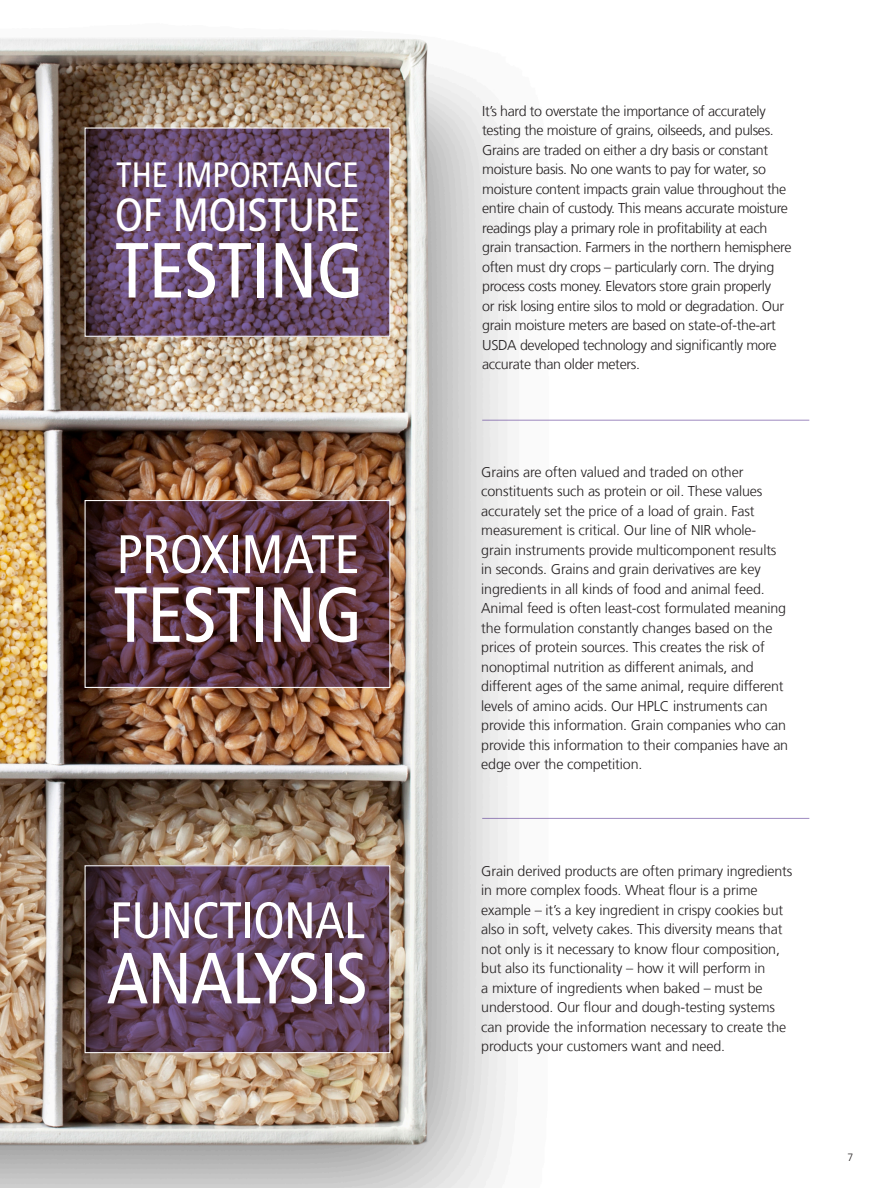
<style>
.page{position:relative;width:891px;height:1188px;background:#fff}
.page>*{position:absolute;margin:0;border:0;box-sizing:border-box;transform-origin:0 0}
.t1{font:condensed 78px "Frutiger LT Com";letter-spacing:-.01em;color:#fff}
.t2{font:condensed 72.3px "Frutiger LT Com";letter-spacing:-.01em;color:#fff}
.t3{font:condensed 54.15px "Frutiger LT Com";letter-spacing:-.01em;color:#fff}
.t4{font:condensed 51.3px "Frutiger LT Com";letter-spacing:-.01em;color:#fff}
.t5{font:condensed 46.65px "Frutiger LT Com";letter-spacing:-.01em;color:#fff}
.t6{font:condensed 35.25px "Frutiger LT Com";color:#fff}
.t7{font:300 14.25px/19.5px "Frutiger LT Com";letter-spacing:-.01em;color:#231f20}
.t8{font:300 10.5px "Frutiger LT Com";color:#231f20}
</style>
<div class="page">
<img style="left:0;top:37px;width:561px;height:1151px">
<svg style="left:87px;top:130px;width:301px;height:205px;background:#644768"></svg>
<svg style="left:87px;top:502px;width:301px;height:184px;background:#552f37"></svg>
<svg style="left:87px;top:867px;width:301px;height:184px;background:#60425d"></svg>
<div style="left:85px;top:128px;width:305px;height:209px;border:1px solid #fff"></div>
<div style="left:85px;top:500px;width:305px;height:188px;border:1px solid #fff"></div>
<div style="left:85px;top:865px;width:305px;height:188px;border:1px solid #fff"></div>
<hr style="left:482px;top:420px;width:327px;height:1px;background:#502b8d">
<hr style="left:482px;top:818px;width:327px;height:1px;background:#502b8d">
<p class="t6" style="left:116px;top:154px;width:244px">THE IMPORTANCE</p>
<p class="t5" style="left:115px;top:188px;width:247px">OF MOISTURE</p>
<p class="t1" style="left:115px;top:225px;width:251px">TESTING</p>
<p class="t3" style="left:117px;top:523px;width:245px">PROXIMATE</p>
<p class="t1" style="left:113px;top:569px;width:251px">TESTING</p>
<p class="t4" style="left:110px;top:890px;width:256px">FUNCTIONAL</p>
<p class="t2" style="left:107px;top:936px;width:263px">ANALYSIS</p>
<p class="t7" style="left:482px;top:101px;width:311px">It’s hard to overstate the importance of accurately testing the moisture of grains, oilseeds, and pulses.<br>Grains are traded on either a dry basis or constant moisture basis. No one wants to pay for water, so moisture content impacts grain value throughout the entire chain of custody. This means accurate moisture readings play a primary role in profitability at each grain transaction. Farmers in the northern hemisphere often must dry crops – particularly corn. The drying process costs money. Elevators store grain properly<br>or risk losing entire silos to mold or degradation. Our grain moisture meters are based on state-of-the-art USDA developed technology and significantly more accurate than older meters.</p>
<p class="t7" style="left:481px;top:462px;width:308px">Grains are often valued and traded on other constituents such as protein or oil. These values accurately set the price of a load of grain. Fast measurement is critical. Our line of NIR whole&shy;grain instruments provide multicomponent results in seconds. Grains and grain derivatives are key ingredients in all kinds of food and animal feed.<br>Animal feed is often least-cost formulated meaning the formulation constantly changes based on the prices of protein sources. This creates the risk of nonoptimal nutrition as different animals, and different ages of the same animal, require different levels of amino acids. Our HPLC instruments can provide this information. Grain companies who can provide this information to their companies have an edge over the competition.</p>
<p class="t7" style="left:481px;top:861px;width:313px">Grain derived products are often primary ingredients in more complex foods. Wheat flour is a prime example – it’s a key ingredient in crispy cookies but also in soft, velvety cakes. This diversity means that not only is it necessary to know flour composition, but also its functionality – how it will perform in<br>a mixture of ingredients when baked – must be understood. Our flour and dough-testing systems can provide the information necessary to create the products your customers want and need.</p>
<p class="t8" style="left:848px;top:1151px;width:7px">7</p>
</div>
